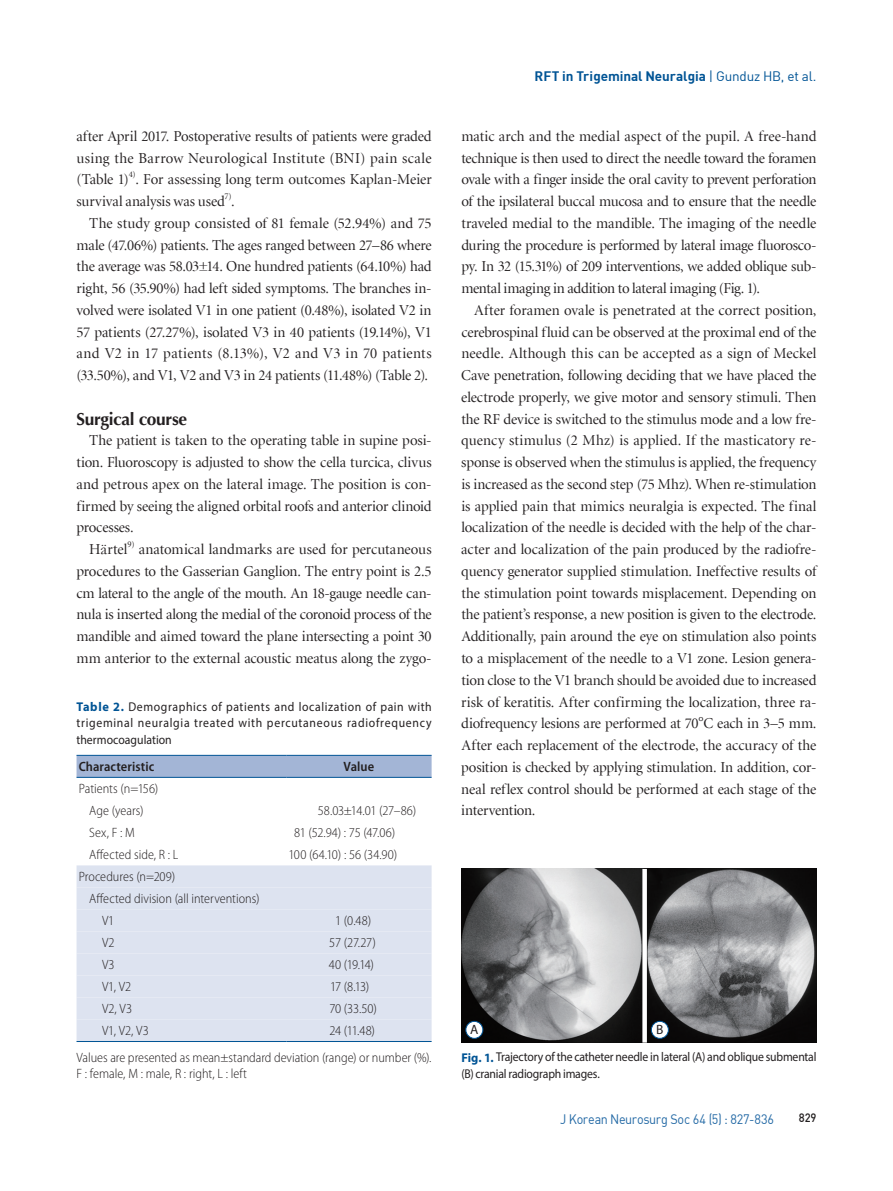
<style>
.page{position:relative;width:893px;height:1191px;background:#fff}
.page>*{position:absolute;margin:0;border:0;box-sizing:border-box;transform-origin:0 0}
.t1{font:700 17.25px "Optima";letter-spacing:-.015em;color:#231f20}
.t2{font:15px/21.8px "Minion LT Display";letter-spacing:-.005em;color:#231f20;text-align:justify}
.t3{font:300 semi-condensed 13.5px/22px "Myriad Pro";color:#231f20;text-align:center}
.t4{font:700 13.5px "DIN";letter-spacing:-.005em;color:#005495}
.t5{font:300 semi-condensed 13.5px "Myriad Pro";letter-spacing:-.02em;color:#231f20}
.t6{font:13.5px "DIN";letter-spacing:-.015em;color:#2369a5;scale:.93 1}
.t7{font:600 semi-condensed 13.5px "Myriad Pro";letter-spacing:.005em;color:#231f20}
.t8{font:13.5px "Myriad Pro";color:#231f20}
.t9{font:12.75px/16.5px "Myriad Pro";letter-spacing:-.015em;color:#231f20;text-align:justify;scale:.92 1}
.t10{font:12px "Dinmed";color:#231f20;scale:.93 1}
.t11{font:8.7px "Minion LT Display";color:#231f20}
.s1{font-family:"Garamond";font-size:15.9px}
.s2{font-weight:700;color:#005495}
.s3{font-weight:400}
</style>
<div class="page">
<div style="left:77px;top:756px;width:355px;height:21px;background:#a3b5d6"></div>
<div style="left:77px;top:865px;width:355px;height:22px;background:#dde3f0"></div>
<div style="left:77px;top:887px;width:355px;height:154px;background:#dde3f0"></div>
<hr style="left:77px;top:1041px;width:209px;height:1px;background:#005495">
<hr style="left:286px;top:1041px;width:146px;height:1px;background:#005495">
<hr style="left:77px;top:755px;width:209px;height:1px;background:#005495">
<hr style="left:286px;top:755px;width:146px;height:1px;background:#005495">
<hr style="left:77px;top:777px;width:209px;height:1px;background:#005495">
<hr style="left:286px;top:777px;width:146px;height:1px;background:#005495">
<img style="left:461px;top:869px;width:355px;height:173px">
<div style="left:466px;top:1021px;width:17px;height:17px;background:#fff;border-radius:50%"></div>
<div style="left:466px;top:1021px;width:17px;height:17px;border:1px solid #005495;border-radius:50%"></div>
<div style="left:651px;top:1021px;width:17px;height:17px;background:#fff;border-radius:50%"></div>
<div style="left:651px;top:1021px;width:18px;height:17px;border:1px solid #005495;border-radius:50%"></div>
<div style="left:642px;top:869px;width:5px;height:173px;background:#fff"></div>
<p class="t2" style="left:76px;top:126px;width:357px">after April 2017. Postoperative results of patients were graded using the Barrow Neurological Institute (BNI) pain scale (Table 1) . For assessing long term outcomes Kaplan-Meier</p>
<p class="t11" style="left:129px;top:170px;width:9px">4)</p>
<p class="t2" style="left:76px;top:191px;width:160px">survival analysis was used .</p>
<p class="t11" style="left:225px;top:192px;width:9px">7)</p>
<p class="t2" style="left:76px;top:213px;width:357px;text-indent:13px">The study group consisted of 81 female (52.94%) and 75 male (47.06%) patients. The ages ranged between 27–86 where the average was 58.03±14. One hundred patients (64.10%) had right, 56 (35.90%) had left sided symptoms. The branches in&shy;volved were isolated V1 in one patient (0.48%), isolated V2 in 57 patients (27.27%), isolated V3 in 40 patients (19.14%), V1 and V2 in 17 patients (8.13%), V2 and V3 in 70 patients (33.50%), and V1, V2 and V3 in 24 patients (11.48%) (Table 2).</p>
<p class="t1" style="left:76px;top:408px;width:112px">Surgical course</p>
<p class="t2" style="left:89px;top:430px;width:344px">The patient is taken to the operating table in supine posi-</p>
<p class="t2" style="left:77px;top:452px;width:357px">tion. Fluoroscopy is adjusted to show the cella turcica, clivus</p>
<p class="t2" style="left:76px;top:474px;width:357px">and petrous apex on the lateral image. The position is con-</p>
<p class="t2" style="left:76px;top:495px;width:357px">firmed by seeing the aligned orbital roofs and anterior clinoid</p>
<p class="t2" style="left:77px;top:517px;width:59px">processes.</p>
<p class="t2" style="left:89px;top:539px;width:40px">H<span class="s1">ä</span>rtel</p>
<p class="t11" style="left:128px;top:540px;width:8px">9)</p>
<p class="t2" style="left:76px;top:539px;width:357px;text-indent:62px">anatomical landmarks are used for percutaneous procedures to the Gasserian Ganglion. The entry point is 2.5 cm lateral to the angle of the mouth. An 18-gauge needle can&shy;nula is inserted along the medial of the coronoid process of the mandible and aimed toward the plane intersecting a point 30 mm anterior to the external acoustic meatus along the zygo-</p>
<p class="t9" style="left:77px;top:698px;width:387px"><span class="s2">Table 2.</span> Demographics of patients and localization of pain with trigeminal neuralgia treated with percutaneous radiofrequency thermocoagulation</p>
<p class="t7" style="left:79px;top:758px;width:77px">Characteristic</p>
<p class="t7" style="left:344px;top:758px;width:32px">Value</p>
<p class="t3" style="left:79px;top:777px;width:81px">Patients (n=156)<br>Age (years)</p>
<p class="t5" style="left:318px;top:802px;width:100px">58.03±14.01 (27–86)</p>
<p class="t3" style="left:89px;top:821px;width:47px">Sex, F : M</p>
<p class="t5" style="left:294px;top:824px;width:103px">81 (52.94) : 75 (47.06)</p>
<p class="t3" style="left:89px;top:843px;width:91px">Affected side, R : L</p>
<p class="t3" style="left:288px;top:843px;width:110px">100 (64.10) : 56 (34.90)</p>
<p class="t3" style="left:79px;top:865px;width:98px">Procedures (n=209)</p>
<p class="t3" style="left:89px;top:887px;width:172px">Affected division (all interventions)</p>
<p class="t3" style="left:102px;top:909px;width:14px">V1</p>
<p class="t3" style="left:335px;top:909px;width:38px">1 (0.48)</p>
<p class="t3" style="left:102px;top:931px;width:14px">V2</p>
<p class="t3" style="left:329px;top:931px;width:48px">57 (27.27)</p>
<p class="t3" style="left:102px;top:953px;width:14px">V3</p>
<p class="t3" style="left:329px;top:953px;width:47px">40 (19.14)</p>
<p class="t3" style="left:102px;top:975px;width:31px">V1, V2</p>
<p class="t3" style="left:330px;top:975px;width:41px">17 (8.13)</p>
<p class="t3" style="left:102px;top:997px;width:32px">V2, V3</p>
<p class="t3" style="left:329px;top:997px;width:49px">70 (33.50)</p>
<p class="t3" style="left:102px;top:1019px;width:48px">V1, V2, V3</p>
<p class="t3" style="left:77px;top:1017px;width:356px;line-height:26.7px;text-align:left;text-indent:253px">24 (11.48)<br>Values are presented as mean±standard deviation (range) or number (%).</p>
<p class="t3" style="left:77px;top:1062px;width:172px">F : female, M : male, R : right, L : left</p>
<p class="t4" style="left:535px;top:68px;width:283px">RFT in Trigeminal Neuralgia <span class="s3">| Gunduz HB, et al.</span></p>
<p class="t2" style="left:461px;top:126px;width:357px">matic arch and the medial aspect of the pupil. A free-hand technique is then used to direct the needle toward the foramen ovale with a finger inside the oral cavity to prevent perforation of the ipsilateral buccal mucosa and to ensure that the needle traveled medial to the mandible. The imaging of the needle during the procedure is performed by lateral image fluorosco&shy;py. In 32 (15.31%) of 209 interventions, we added oblique sub&shy;mental imaging in addition to lateral imaging (Fig. 1).</p>
<p class="t2" style="left:461px;top:300px;width:357px;text-indent:13px">After foramen ovale is penetrated at the correct position, cerebrospinal fluid can be observed at the proximal end of the needle. Although this can be accepted as a sign of Meckel Cave penetration, following deciding that we have placed the electrode properly, we give motor and sensory stimuli. Then the RF device is switched to the stimulus mode and a low fre&shy;quency stimulus (2 Mhz) is applied. If the masticatory re&shy;sponse is observed when the stimulus is applied, the frequency is increased as the second step (75 Mhz). When re-stimulation is applied pain that mimics neuralgia is expected. The final localization of the needle is decided with the help of the char&shy;acter and localization of the pain produced by the radiofre&shy;quency generator supplied stimulation. Ineffective results of the stimulation point towards misplacement. Depending on the patient’s response, a new position is given to the electrode.<br>Additionally, pain around the eye on stimulation also points to a misplacement of the needle to a V1 zone. Lesion genera&shy;tion close to the V1 branch should be avoided due to increased risk of keratitis. After confirming the localization, three ra&shy;diofrequency lesions are performed at 70°C each in 3–5 mm.<br>After each replacement of the electrode, the accuracy of the position is checked by applying stimulation. In addition, cor&shy;neal reflex control should be performed at each stage of the intervention.</p>
<p class="t8" style="left:470px;top:1021px;width:10px">A</p>
<p class="t8" style="left:656px;top:1021px;width:9px">B</p>
<p class="t9" style="left:461px;top:1048px;width:387px"><span class="s2">Fig. 1.</span> Trajectory of the catheter needle in lateral (A) and oblique submental (B) cranial radiograph images.</p>
<p class="t6" style="left:560px;top:1110px;width:232px">J Korean Neurosurg Soc 64 (5) : 827-836</p>
<p class="t10" style="left:799px;top:1109px;width:21px">829</p>
</div>
